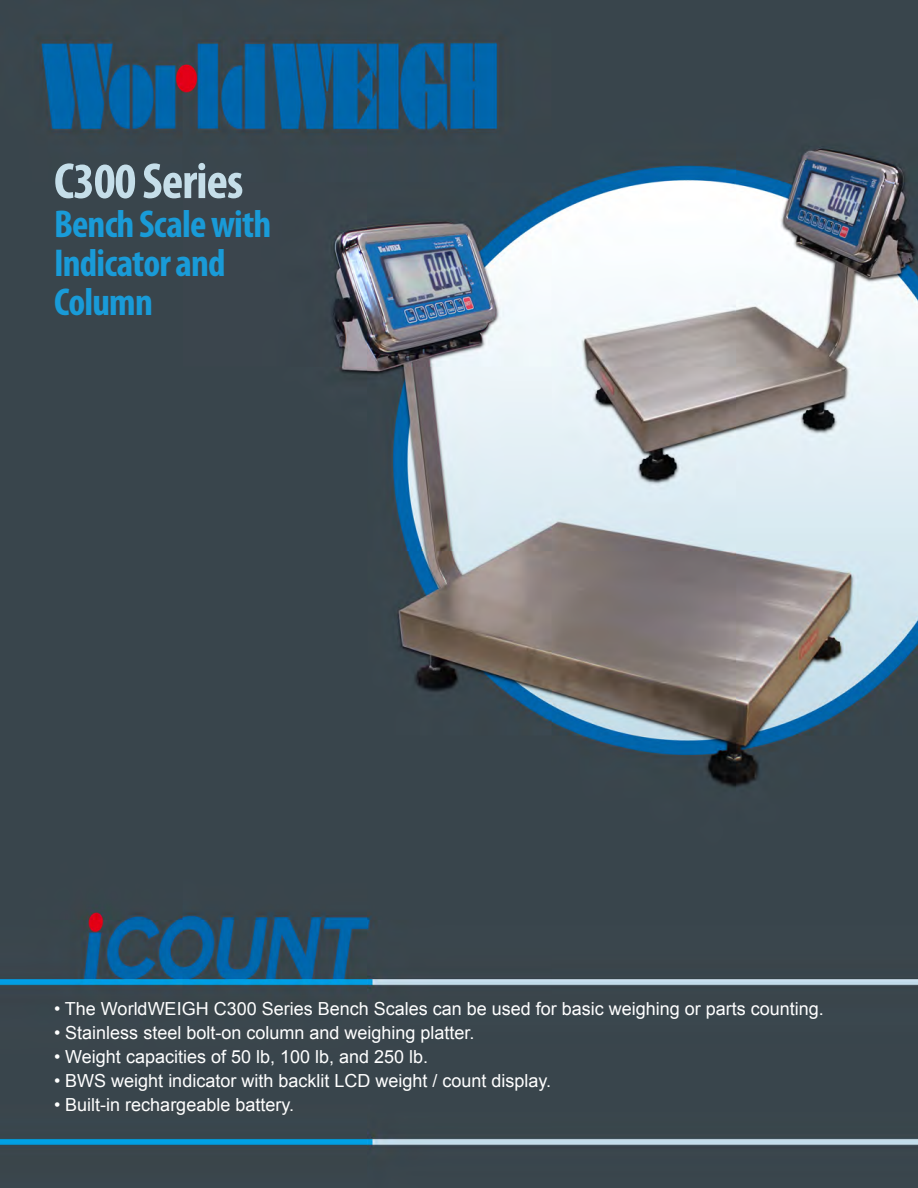
<style>
.page{position:relative;width:918px;height:1188px;background:#fff}
.page>*{position:absolute;margin:0;border:0;box-sizing:border-box;transform-origin:0 0}
.t1{font:700 condensed 51px "Myriad Pro";letter-spacing:-.02em;color:#c5dee9}
.t2{font:700 condensed 39px/39px "Myriad Pro";letter-spacing:-.02em;color:#199bd8}
.t3{font:18px "Arial";color:#fff}
</style>
<div class="page">
<img style="left:0;top:0;width:918px;height:1188px">
<p class="t1" style="left:54px;top:149px;width:191px">C300 Series</p>
<p class="t2" style="left:54px;top:204px;width:219px">Bench Scale with<br>Indicator and</p>
<p class="t2" style="left:54px;top:282px;width:100px">Column</p>
<p class="t3" style="left:54px;top:997px;width:771px">• The WorldWEIGH C300 Series Bench Scales can be used for basic weighing or parts counting.</p>
<p class="t3" style="left:54px;top:1021px;width:422px">• Stainless steel bolt-on column and weighing platter.</p>
<p class="t3" style="left:54px;top:1045px;width:376px">• Weight capacities of 50 lb, 100 lb, and 250 lb.</p>
<p class="t3" style="left:54px;top:1069px;width:499px">• BWS weight indicator with backlit LCD weight / count display.</p>
<p class="t3" style="left:54px;top:1093px;width:242px">• Built-in rechargeable battery.</p>
</div>
